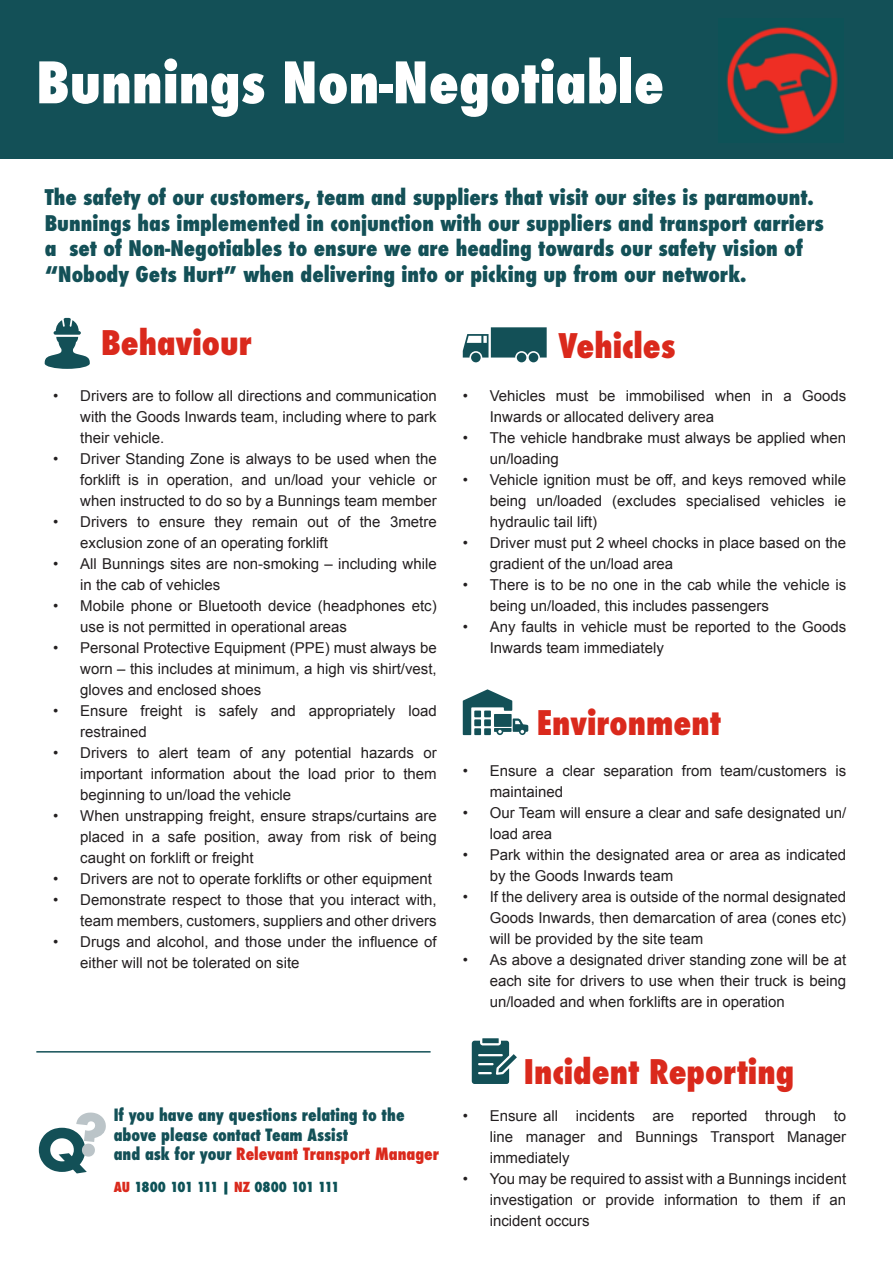
<style>
.page{position:relative;width:893px;height:1263px;background:#fff}
.page>*{position:absolute;margin:0;border:0;box-sizing:border-box;transform-origin:0 0}
.t1{font:800 condensed 55.5px "Futura";color:#fff}
.t2{font:700 55.5px "Futura";color:#135057}
.t3{font:800 condensed 33px "Futura";color:#da291c}
.t4{font:800 condensed 21px/25.5px "Futura";color:#135057}
.t5{font:800 condensed 16.5px/19.5px "Futura";color:#135057;scale:.96 1}
.t6{font:800 condensed 16.5px "Futura";color:#da291c;scale:.96 1}
.t7{font:15px/21px "Arial";color:#231f20}
.t8{font:800 condensed 13.5px "Futura";letter-spacing:-.05em;color:#0d5257}
.s1{color:#135057}
.s2{color:#da291c}
</style>
<div class="page">
<div style="left:0;top:0;width:893px;height:158px;background:#135057"></div>
<svg style="left:45px;top:318px;width:45px;height:51px"></svg>
<div style="left:471px;top:353px;width:10px;height:9px;background:#135057;border-radius:50%"></div>
<div style="left:517px;top:353px;width:9px;height:9px;background:#135057;border-radius:50%"></div>
<div style="left:529px;top:353px;width:9px;height:9px;background:#135057;border-radius:50%"></div>
<svg style="left:463px;top:327px;width:84px;height:31px"></svg>
<svg style="left:463px;top:689px;width:65px;height:46px"></svg>
<div style="left:494px;top:714px;width:18px;height:13px;background:#135057"></div>
<svg style="left:472px;top:1038px;width:45px;height:46px"></svg>
<hr style="left:36px;top:1051px;width:395px;height:1px;background:#135057">
<img style="left:726px;top:27px;width:113px;height:109px">
<p class="t1" style="left:36px;top:45px;width:629px">Bunnings Non-Negotiable</p>
<p class="t4" style="left:45px;top:185px;width:781px">The safety of our customers, team and suppliers that visit our sites is paramount.<br>Bunnings has implemented in conjunction with our suppliers and transport carriers a set of Non-Negotiables to ensure we are heading towards our safety vision of “Nobody Gets Hurt” when delivering into or picking up from our network.</p>
<p class="t3" style="left:101px;top:320px;width:152px">Behaviour</p>
<p class="t7" style="left:80px;top:385px;width:358px;text-align:justify;text-indent:-27px">• Drivers are to follow all directions and communication with the Goods Inwards team, including where to park their vehicle.</p>
<p class="t7" style="left:80px;top:448px;width:358px;text-align:justify;text-indent:-27px">• Driver Standing Zone is always to be used when the forklift is in operation, and un/load your vehicle or when instructed to do so by a Bunnings team member</p>
<p class="t7" style="left:80px;top:511px;width:358px;text-indent:-27px">• Drivers to ensure they remain out of the 3metre exclusion zone of an operating forklift</p>
<p class="t7" style="left:80px;top:553px;width:358px;text-indent:-27px">• All Bunnings sites are non-smoking – including while in the cab of vehicles</p>
<p class="t7" style="left:80px;top:595px;width:358px;text-indent:-27px">• Mobile phone or Bluetooth device (headphones etc) use is not permitted in operational areas</p>
<p class="t7" style="left:80px;top:637px;width:358px;text-align:justify;text-indent:-27px">• Personal Protective Equipment (PPE) must always be worn – this includes at minimum, a high vis shirt/vest, gloves and enclosed shoes</p>
<p class="t7" style="left:80px;top:700px;width:358px;text-indent:-27px">• Ensure freight is safely and appropriately load restrained</p>
<p class="t7" style="left:80px;top:742px;width:358px;text-align:justify;text-indent:-27px">• Drivers to alert team of any potential hazards or important information about the load prior to them beginning to un/load the vehicle</p>
<p class="t7" style="left:80px;top:805px;width:358px;text-align:justify;text-indent:-27px">• When unstrapping freight, ensure straps/curtains are placed in a safe position, away from risk of being caught on forklift or freight</p>
<p class="t7" style="left:53px;top:868px;width:380px">• Drivers are not to operate forklifts or other equipment</p>
<p class="t7" style="left:53px;top:889px;width:385px;text-align:right">• Demonstrate respect to those that you interact with, team members, customers, suppliers and other drivers</p>
<p class="t7" style="left:80px;top:931px;width:358px;text-indent:-27px">• Drugs and alcohol, and those under the influence of either will not be tolerated on site</p>
<p class="t2" style="left:36px;top:1110px;width:53px">Q</p>
<p class="t5" style="left:114px;top:1106px;width:305px">If you have any questions relating to the above please contact Team Assist</p>
<p class="t6" style="left:114px;top:1143px;width:340px"><span class="s1">and ask for your</span> Relevant Transport Manager</p>
<p class="t8" style="left:114px;top:1178px;width:227px"><span class="s2">AU</span> 1800 101 111 | <span class="s2">NZ</span> 0800 101 111</p>
<p class="t3" style="left:558px;top:324px;width:119px">Vehicles</p>
<p class="t7" style="left:490px;top:386px;width:358px;text-indent:-27px">• Vehicles must be immobilised when in a Goods<br>Inwards or allocated delivery area</p>
<p class="t7" style="left:490px;top:428px;width:358px;text-indent:-27px">• The vehicle handbrake must always be applied when un/loading</p>
<p class="t7" style="left:490px;top:470px;width:358px;text-align:justify;text-indent:-27px">• Vehicle ignition must be off, and keys removed while being un/loaded (excludes specialised vehicles ie hydraulic tail lift)</p>
<p class="t7" style="left:490px;top:533px;width:358px;text-indent:-27px">• Driver must put 2 wheel chocks in place based on the gradient of the un/load area</p>
<p class="t7" style="left:490px;top:575px;width:358px;text-indent:-27px">• There is to be no one in the cab while the vehicle is being un/loaded, this includes passengers</p>
<p class="t7" style="left:490px;top:617px;width:358px;text-indent:-27px">• Any faults in vehicle must be reported to the Goods<br>Inwards team immediately</p>
<p class="t3" style="left:537px;top:700px;width:186px">Environment</p>
<p class="t7" style="left:490px;top:760px;width:358px;text-indent:-27px">• Ensure a clear separation from team/customers is maintained</p>
<p class="t7" style="left:490px;top:802px;width:358px;text-indent:-27px">• Our Team will ensure a clear and safe designated un/ load area</p>
<p class="t7" style="left:490px;top:844px;width:358px;text-indent:-27px">• Park within the designated area or area as indicated by the Goods Inwards team</p>
<p class="t7" style="left:490px;top:886px;width:358px;text-align:justify;text-indent:-27px">• If the delivery area is outside of the normal designated Goods Inwards, then demarcation of area (cones etc) will be provided by the site team</p>
<p class="t7" style="left:490px;top:949px;width:358px;text-align:justify;text-indent:-27px">• As above a designated driver standing zone will be at each site for drivers to use when their truck is being un/loaded and when forklifts are in operation</p>
<p class="t3" style="left:524px;top:1049px;width:272px">Incident Reporting</p>
<p class="t7" style="left:490px;top:1105px;width:358px;text-align:justify;text-indent:-27px">• Ensure all incidents are reported through to line manager and Bunnings Transport Manager immediately</p>
<p class="t7" style="left:490px;top:1168px;width:358px;text-align:justify;text-indent:-27px">• You may be required to assist with a Bunnings incident investigation or provide information to them if an incident occurs</p>
</div>
